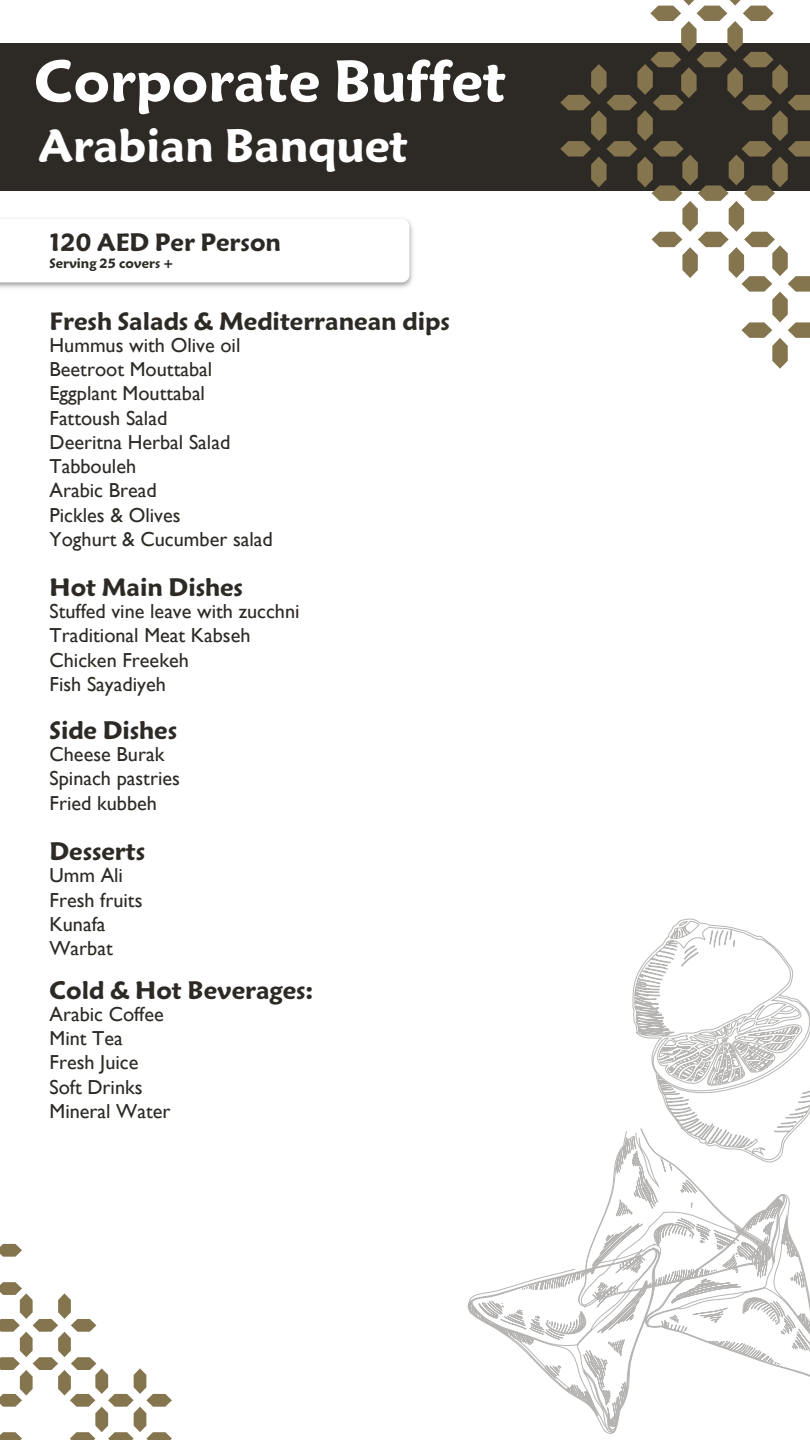
<style>
.page{position:relative;width:810px;height:1440px;background:#fff}
.page>*{position:absolute;margin:0;border:0;box-sizing:border-box;transform-origin:0 0}
.t1{font:61.43px "Ara Jozoor";color:#fff}
.t2{font:48.75px "Ara Jozoor";color:#fff}
.t3{font:26.25px "Ara Jozoor";color:#2d2a26}
.t4{font:20.25px/24.3px "Gill Sans";color:#2d2a26}
.t5{font:14.25px "Ara Jozoor";color:#2d2a26}
</style>
<div class="page">
<img style="left:0;top:218px;width:413px;height:70px">
<svg style="left:0;top:219px;width:409px;height:63px"></svg>
<div style="left:0;top:43px;width:810px;height:148px;background:#2d2a26"></div>
<svg style="left:560px;top:0;width:250px;height:369px"></svg>
<svg style="left:0;top:1243px;width:172px;height:197px"></svg>
<svg style="left:468px;top:919px;width:342px;height:515px"></svg>
<h1 class="t1" style="left:34px;top:46px;width:473px">Corporate Buffet</h1>
<h2 class="t2" style="left:39px;top:117px;width:371px">Arabian Banquet</h2>
<p class="t3" style="left:50px;top:227px;width:233px">120 AED Per Person</p>
<p class="t5" style="left:50px;top:255px;width:126px">Serving 25 covers +</p>
<p class="t3" style="left:50px;top:306px;width:402px">Fresh Salads &amp; Mediterranean dips</p>
<p class="t4" style="left:50px;top:332px;width:225px">Hummus with Olive oil<br>Beetroot Mouttabal<br>Eggplant Mouttabal<br>Fattoush Salad<br>Deeritna Herbal Salad<br>Tabbouleh<br>Arabic Bread<br>Pickles &amp; Olives<br>Yoghurt &amp; Cucumber salad</p>
<p class="t3" style="left:50px;top:572px;width:195px">Hot Main Dishes</p>
<p class="t4" style="left:50px;top:599px;width:252px">Stuffed vine leave with zucchni<br>Traditional Meat Kabseh<br>Chicken Freekeh<br>Fish Sayadiyeh</p>
<p class="t3" style="left:50px;top:715px;width:129px">Side Dishes</p>
<p class="t4" style="left:50px;top:742px;width:132px">Cheese Burak<br>Spinach pastries<br>Fried kubbeh</p>
<p class="t3" style="left:50px;top:836px;width:97px">Desserts</p>
<p class="t4" style="left:50px;top:863px;width:94px">Umm Ali<br>Fresh fruits<br>Kunafa<br>Warbat</p>
<p class="t3" style="left:50px;top:975px;width:265px">Cold &amp; Hot Beverages:</p>
<p class="t4" style="left:50px;top:1001px;width:123px">Arabic Coffee<br>Mint Tea<br>Fresh Juice<br>Soft Drinks<br>Mineral Water</p>
</div>
